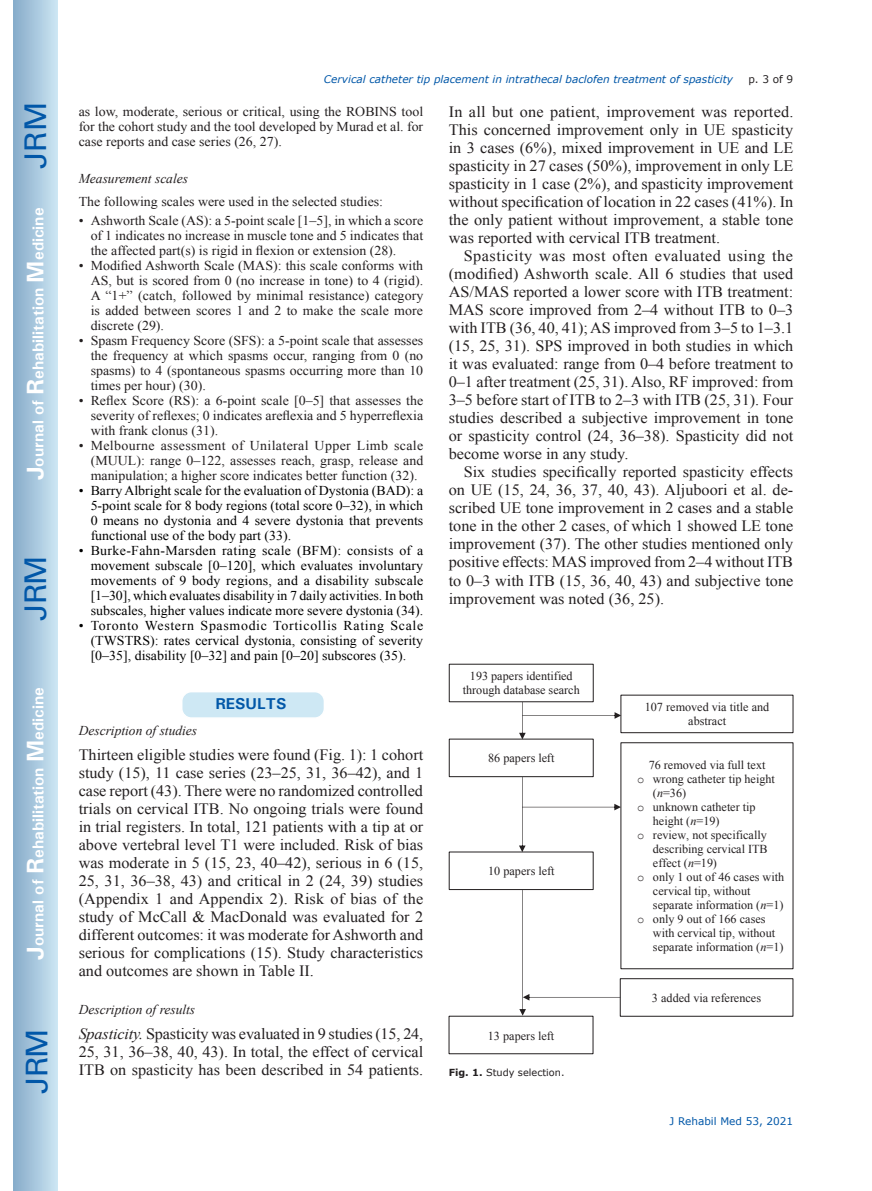
<style>
.page{position:relative;width:872px;height:1191px;background:#fff}
.page>*{position:absolute;margin:0;border:0;box-sizing:border-box;transform-origin:0 0}
.t1{font:30px "Univers";letter-spacing:-.03em;color:#0157a8}
.t2{font:15.75px/18px "Times New Roman";color:#231f20;text-align:justify}
.t3{font:700 15.75px "Univers";color:#fff}
.t4{font:700 15.75px "Univers";color:#0157a8}
.t5{font:13.5px/15px "Times New Roman";color:#231f20;text-align:justify}
.t6{font:13.5px/15px "Times New Roman";color:#000001;text-align:justify}
.t7{font:italic 13.5px "Times New Roman";color:#231f20}
.t8{font:12.15px/14.1px "Times New Roman";color:#231f20;text-align:center}
.t9{font:italic 10.5px "Verdana";color:#0157a8}
.t10{font:10.5px "Verdana";color:#0157a8}
.t11{font:10.5px "Verdana";color:#231f20}
.t12{font:9.75px "Verdana";color:#231f20}
.s1{font-size:24px}
.s2{font-style:italic}
.s3{font-family:"Courier New"}
.s4{font-weight:700}
</style>
<div class="page">
<div style="left:14px;top:0;width:43px;height:1191px;background:linear-gradient(to right,#88acca,#cbe5f2)"></div>
<div style="left:182px;top:691px;width:142px;height:27px;background:#cee8f4;border-radius:10px"></div>
<div style="left:181px;top:691px;width:144px;height:28px;border:2px solid #fff;border-radius:10px"></div>
<div style="left:449px;top:664px;width:144px;height:38px;border:1px solid #231f20"></div>
<div style="left:449px;top:739px;width:144px;height:38px;border:1px solid #231f20"></div>
<div style="left:449px;top:851px;width:144px;height:39px;border:1px solid #231f20"></div>
<div style="left:449px;top:1016px;width:144px;height:38px;border:1px solid #231f20"></div>
<div style="left:620px;top:695px;width:173px;height:38px;border:1px solid #231f20"></div>
<div style="left:620px;top:742px;width:173px;height:227px;border:1px solid #231f20"></div>
<div style="left:620px;top:978px;width:173px;height:38px;border:1px solid #231f20"></div>
<svg style="left:519px;top:702px;width:102px;height:37px"></svg>
<svg style="left:519px;top:777px;width:102px;height:75px"></svg>
<svg style="left:519px;top:890px;width:101px;height:125px"></svg>
<h1 class="t1" style="left:18px;top:169px;width:68px;rotate:-90deg">JRM</h1>
<p class="t3" style="left:28px;top:480px;width:274px;rotate:-90deg"><span class="s1">J</span>ournal of <span class="s1">R</span>ehabilitation <span class="s1">M</span>edicine</p>
<h1 class="t1" style="left:18px;top:620px;width:67px;rotate:-90deg">JRM</h1>
<p class="t3" style="left:28px;top:959px;width:274px;rotate:-90deg"><span class="s1">J</span>ournal of <span class="s1">R</span>ehabilitation <span class="s1">M</span>edicine</p>
<h1 class="t1" style="left:19px;top:1093px;width:67px;rotate:-90deg">JRM</h1>
<p class="t9" style="left:324px;top:72px;width:411px">Cervical catheter tip placement in intrathecal baclofen treatment of spasticity</p>
<p class="t11" style="left:748px;top:72px;width:46px">p. 3 of 9</p>
<p class="t5" style="left:79px;top:103px;width:346px">as low, moderate, serious or critical, using the ROBINS tool for the cohort study and the tool developed by Murad et al. for case reports and case series (26, 27).</p>
<p class="t7" style="left:79px;top:169px;width:111px">Measurement scales</p>
<p class="t5" style="left:79px;top:193px;width:306px">The following scales were used in the selected studies:</p>
<p class="t5" style="left:91px;top:213px;width:334px;text-indent:-12px">• Ashworth Scale (AS): a 5-point scale [1–5], in which a score of 1 indicates no increase in muscle tone and 5 indicates that the affected part(s) is rigid in flexion or extension (28).</p>
<p class="t5" style="left:91px;top:258px;width:334px;text-indent:-12px">• Modified Ashworth Scale (MAS): this scale conforms with AS, but is scored from 0 (no increase in tone) to 4 (rigid).<br>A “1+” (catch, followed by minimal resistance) category is added between scores 1 and 2 to make the scale more discrete (29).</p>
<p class="t5" style="left:91px;top:333px;width:334px;text-indent:-12px">• Spasm Frequency Score (SFS): a 5-point scale that assesses the frequency at which spasms occur, ranging from 0 (no spasms) to 4 (spontaneous spasms occurring more than 10 times per hour) (30).</p>
<p class="t5" style="left:91px;top:393px;width:334px;text-indent:-12px">• Reflex Score (RS): a 6-point scale [0–5] that assesses the severity of reflexes; 0 indicates areflexia and 5 hyperreflexia with frank clonus (31).</p>
<p class="t5" style="left:91px;top:438px;width:334px;text-indent:-12px">• Melbourne assessment of Unilateral Upper Limb scale (MUUL): range 0–122, assesses reach, grasp, release and manipulation; a higher score indicates better function (32).</p>
<p class="t6" style="left:91px;top:483px;width:334px;text-indent:-12px">• Barry Albright scale for the evaluation of Dystonia (BAD): a 5-point scale for 8 body regions (total score 0–32), in which 0 means no dystonia and 4 severe dystonia that prevents functional use of the body part (33).</p>
<p class="t6" style="left:91px;top:543px;width:334px;text-indent:-12px">• Burke-Fahn-Marsden rating scale (BFM): consists of a movement subscale [0–120], which evaluates involuntary movements of 9 body regions, and a disability subscale [1–30], which evaluates disability in 7 daily activities. In both subscales, higher values indicate more severe dystonia (34).</p>
<p class="t6" style="left:91px;top:618px;width:334px;text-indent:-12px">• Toronto Western Spasmodic Torticollis Rating Scale (TWSTRS): rates cervical dystonia, consisting of severity [0–35], disability [0–32] and pain [0–20] subscores (35).</p>
<p class="t4" style="left:215px;top:694px;width:73px">RESULTS</p>
<p class="t7" style="left:79px;top:721px;width:120px">Description of studies</p>
<p class="t2" style="left:79px;top:746px;width:346px">Thirteen eligible studies were found (Fig. 1): 1 cohort study (15), 11 case series (23–25, 31, 36–42), and 1 case report (43). There were no randomized controlled trials on cervical ITB. No ongoing trials were found in trial registers. In total, 121 patients with a tip at or above vertebral level T1 were included. Risk of bias was moderate in 5 (15, 23, 40–42), serious in 6 (15, 25, 31, 36–38, 43) and critical in 2 (24, 39) studies (Appendix 1 and Appendix 2). Risk of bias of the study of McCall &amp; MacDonald was evaluated for 2 different outcomes: it was moderate for Ashworth and serious for complications (15). Study characteristics and outcomes are shown in Table II.</p>
<p class="t7" style="left:79px;top:1000px;width:118px">Description of results</p>
<p class="t2" style="left:79px;top:1025px;width:346px"><span class="s2">Spasticity.</span> Spasticity was evaluated in 9 studies (15, 24, 25, 31, 36–38, 40, 43). In total, the effect of cervical ITB on spasticity has been described in 54 patients.</p>
<p class="t2" style="left:449px;top:103px;width:346px">In all but one patient, improvement was reported.<br>This concerned improvement only in UE spasticity in 3 cases (6%), mixed improvement in UE and LE spasticity in 27 cases (50%), improvement in only LE spasticity in 1 case (2%), and spasticity improvement without specification of location in 22 cases (41%). In the only patient without improvement, a stable tone was reported with cervical ITB treatment.</p>
<p class="t2" style="left:449px;top:247px;width:346px;text-indent:15px">Spasticity was most often evaluated using the (modified) Ashworth scale. All 6 studies that used AS/MAS reported a lower score with ITB treatment:<br>MAS score improved from 2–4 without ITB to 0–3 with ITB (36, 40, 41); AS improved from 3–5 to 1–3.1 (15, 25, 31). SPS improved in both studies in which it was evaluated: range from 0–4 before treatment to 0–1 after treatment (25, 31). Also, RF improved: from 3–5 before start of ITB to 2–3 with ITB (25, 31). Four studies described a subjective improvement in tone or spasticity control (24, 36–38). Spasticity did not become worse in any study.</p>
<p class="t2" style="left:449px;top:463px;width:346px;text-indent:15px">Six studies specifically reported spasticity effects on UE (15, 24, 36, 37, 40, 43). Aljuboori et al. de&shy;scribed UE tone improvement in 2 cases and a stable tone in the other 2 cases, of which 1 showed LE tone improvement (37). The other studies mentioned only positive effects: MAS improved from 2–4 without ITB to 0–3 with ITB (15, 36, 40, 43) and subjective tone improvement was noted (36, 25).</p>
<p class="t8" style="left:463px;top:669px;width:119px">193 papers identified through database search</p>
<p class="t8" style="left:645px;top:700px;width:126px">107 removed via title and abstract</p>
<p class="t8" style="left:648px;top:758px;width:118px">76 removed via full text</p>
<p class="t8" style="left:637px;top:772px;width:139px"><span class="s3">o</span> wrong catheter tip height</p>
<p class="t8" style="left:653px;top:786px;width:35px">(<span class="s2">n</span>=36)</p>
<p class="t8" style="left:637px;top:800px;width:120px"><span class="s3">o</span> unknown catheter tip</p>
<p class="t8" style="left:653px;top:814px;width:68px">height (<span class="s2">n</span>=19)</p>
<p class="t8" style="left:637px;top:827px;width:131px"><span class="s3">o</span> review, not specifically</p>
<p class="t8" style="left:653px;top:841px;width:116px">describing cervical ITB</p>
<p class="t8" style="left:653px;top:856px;width:65px">effect (<span class="s2">n</span>=19)</p>
<p class="t8" style="left:637px;top:869px;width:148px"><span class="s3">o</span> only 1 out of 46 cases with</p>
<p class="t8" style="left:653px;top:883px;width:99px">cervical tip, without</p>
<p class="t8" style="left:653px;top:897px;width:132px">separate information (<span class="s2">n</span>=1)</p>
<p class="t8" style="left:637px;top:911px;width:130px"><span class="s3">o</span> only 9 out of 166 cases</p>
<p class="t8" style="left:653px;top:925px;width:124px">with cervical tip, without</p>
<p class="t8" style="left:653px;top:939px;width:132px">separate information (<span class="s2">n</span>=1)</p>
<p class="t8" style="left:652px;top:990px;width:111px">3 added via references</p>
<p class="t8" style="left:488px;top:751px;width:68px">86 papers left</p>
<p class="t8" style="left:488px;top:864px;width:68px">10 papers left</p>
<p class="t8" style="left:488px;top:1028px;width:68px">13 papers left</p>
<p class="t12" style="left:449px;top:1066px;width:117px"><span class="s4">Fig. 1.</span> Study selection.</p>
<p class="t10" style="left:669px;top:1114px;width:125px">J Rehabil Med 53, 2021</p>
</div>
